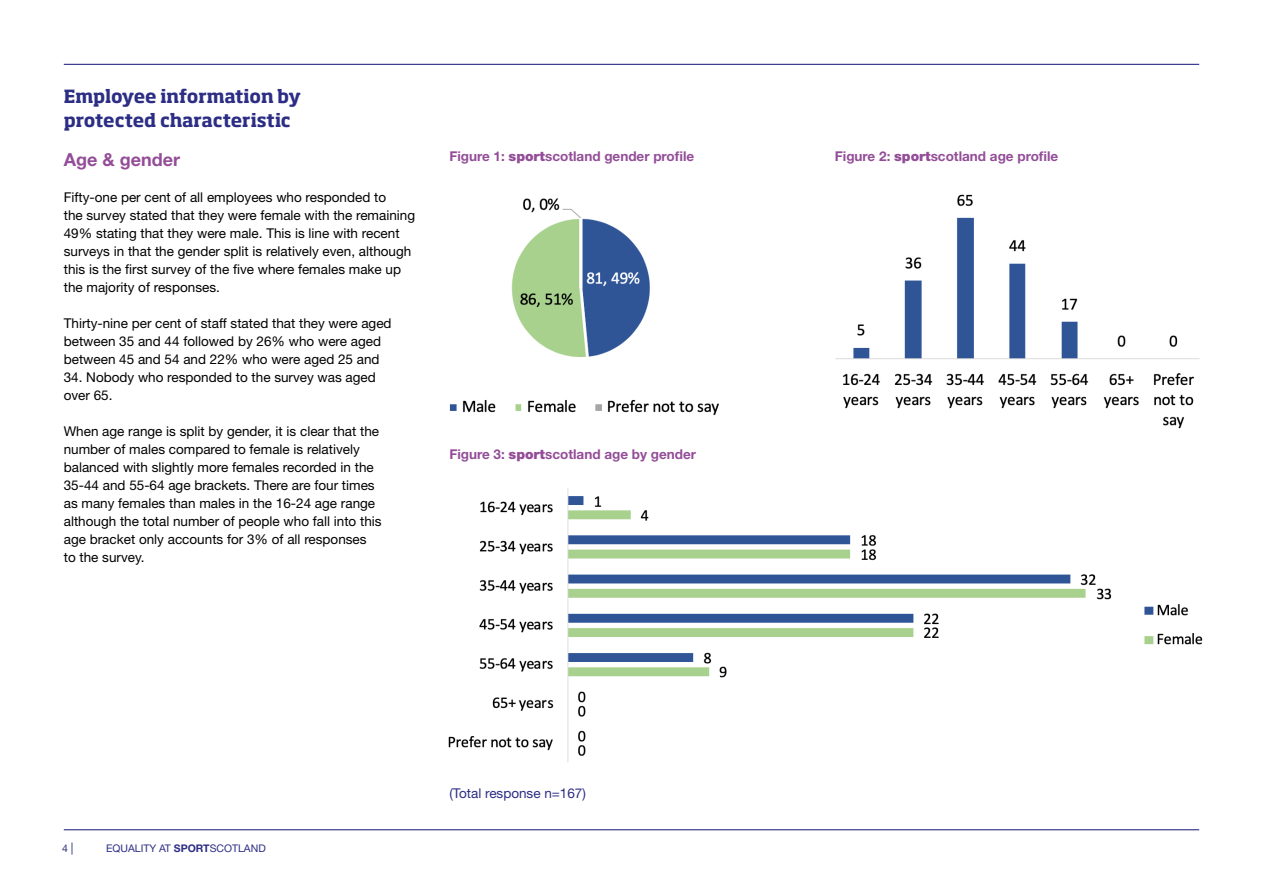
<style>
.page{position:relative;width:1263px;height:893px;background:#fff}
.page>*{position:absolute;margin:0;border:0;box-sizing:border-box;transform-origin:0 0}
.t1{font:700 18px/24px "Soho Std";letter-spacing:-.015em;color:#2c2d84}
.t2{font:700 18px "Helvetica Neue LT Std";color:#934d98}
.t3{font:13.5px/18px "Helvetica Neue LT Std";color:#000}
.t4{font:700 13.5px "Helvetica Neue LT Std";color:#934d98}
.t5{font:13.5px "Helvetica Neue LT Std";color:#2c2d84}
.t6{font:10.5px "Helvetica Neue LT Std";color:#2c2d84}
.s1{font-weight:900}
.s2{font-size:12px}
.s3{font-weight:700}
</style>
<div class="page">
<img style="left:448px;top:488px;width:755px;height:274px">
<hr style="left:64px;top:64px;width:1135px;height:1px;background:#2c2d84">
<hr style="left:64px;top:829px;width:1135px;height:1px;background:#2c2d84">
<img style="left:449px;top:198px;width:270px;height:218px">
<img style="left:835px;top:194px;width:365px;height:235px">
<h1 class="t1" style="left:64px;top:84px;width:239px">Employee information by protected characteristic</h1>
<h1 class="t2" style="left:64px;top:149px;width:118px">Age &amp; gender</h1>
<p class="t3" style="left:64px;top:188px;width:353px">Fifty-one per cent of all employees who responded to<br>the survey stated that they were female with the remaining 49% stating that they were male. This is line with recent surveys in that the gender split is relatively even, although this is the first survey of the five where females make up the majority of responses.</p>
<p class="t3" style="left:64px;top:314px;width:329px">Thirty-nine per cent of staff stated that they were aged between 35 and 44 followed by 26% who were aged between 45 and 54 and 22% who were aged 25 and</p>
<p class="t3" style="left:64px;top:368px;width:314px">34. Nobody who responded to the survey was aged over 65.</p>
<p class="t3" style="left:64px;top:422px;width:319px">When age range is split by gender, it is clear that the number of males compared to female is relatively balanced with slightly more females recorded in the 35-44 and 55-64 age brackets. There are four times as many females than males in the 16-24 age range although the total number of people who fall into this age bracket only accounts for 3% of all responses to the survey.</p>
<p class="t4" style="left:449px;top:148px;width:246px">Figure 1: <span class="s1">sport</span>scotland gender profile</p>
<p class="t4" style="left:835px;top:148px;width:225px">Figure 2: <span class="s1">sport</span>scotland age profile</p>
<p class="t4" style="left:449px;top:445px;width:248px">Figure 3: <span class="s1">sport</span>scotland age by gender</p>
<p class="t6" style="left:62px;top:842px;width:13px">4 <span class="s2">|</span></p>
<p class="t6" style="left:106px;top:842px;width:161px">EQUALITY AT <span class="s3">SPORT</span>SCOTLAND</p>
<p class="t5" style="left:449px;top:785px;width:138px">(Total response n=167)</p>
</div>
